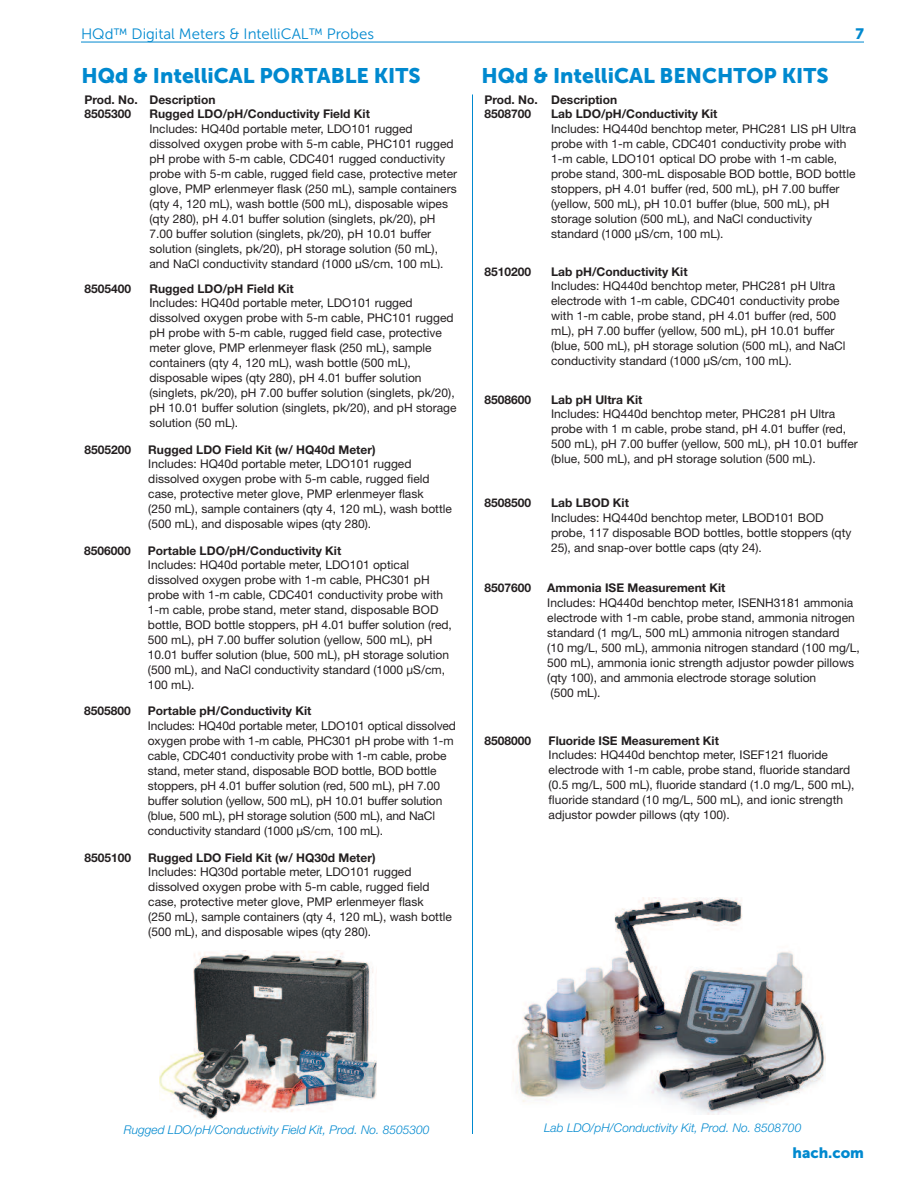
<style>
.page{position:relative;width:918px;height:1188px;background:#fff}
.page>*{position:absolute;margin:0;border:0;box-sizing:border-box;transform-origin:0 0}
.t1{font:21px "Museo Sans 900";color:#0089cf}
.t2{font:15px "Museo Sans 300";color:#0089cf}
.t3{font:15px "Museo Sans 900";color:#0089cf}
.t4{font:12px/15px "Helvetica Neue LT Std";color:#231f20}
.t5{font:700 12px/14.2px "Helvetica Neue LT Std";color:#231f20}
.t6{font:italic 300 12px "Helvetica Neue LT Std";color:#0089cf}
</style>
<div class="page">
<img style="left:160px;top:951px;width:217px;height:169px">
<img style="left:513px;top:897px;width:313px;height:218px">
<hr style="left:81px;top:42px;width:783px;height:1px;background:#0089cf">
<hr style="left:472px;top:94px;width:1px;height:1040px;background:#0089cf">
<p class="t2" style="left:81px;top:25px;width:295px">HQd™ Digital Meters &amp; IntelliCAL™ Probes</p>
<p class="t3" style="left:855px;top:25px;width:10px">7</p>
<h1 class="t1" style="left:81px;top:63px;width:341px">HQd &amp; IntelliCAL PORTABLE KITS</h1>
<p class="t5" style="left:84px;top:94px;width:133px">Prod. No. Description<br>8505300</p>
<p class="t5" style="left:150px;top:108px;width:222px">Rugged LDO/pH/Conductivity Field Kit</p>
<p class="t4" style="left:150px;top:122px;width:309px">Includes: HQ40d portable meter, LDO101 rugged dissolved oxygen probe with 5-m cable, PHC101 rugged pH probe with 5-m cable, CDC401 rugged conductivity probe with 5-m cable, rugged field case, protective meter glove, PMP erlenmeyer flask (250 mL), sample containers (qty 4, 120 mL), wash bottle (500 mL), disposable wipes (qty 280), pH 4.01 buffer solution (singlets, pk/20), pH 7.00 buffer solution (singlets, pk/20), pH 10.01 buffer solution (singlets, pk/20), pH storage solution (50 mL), and NaCl conductivity standard (1000 μS/cm, 100 mL).</p>
<p class="t5" style="left:84px;top:283px;width:48px">8505400</p>
<p class="t5" style="left:150px;top:283px;width:146px">Rugged LDO/pH Field Kit</p>
<p class="t4" style="left:150px;top:297px;width:308px">Includes: HQ40d portable meter, LDO101 rugged dissolved oxygen probe with 5-m cable, PHC101 rugged pH probe with 5-m cable, rugged field case, protective meter glove, PMP erlenmeyer flask (250 mL), sample containers (qty 4, 120 mL), wash bottle (500 mL), disposable wipes (qty 280), pH 4.01 buffer solution (singlets, pk/20), pH 7.00 buffer solution (singlets, pk/20), pH 10.01 buffer solution (singlets, pk/20), and pH storage solution (50 mL).</p>
<p class="t5" style="left:84px;top:444px;width:48px">8505200</p>
<p class="t5" style="left:148px;top:444px;width:229px">Rugged LDO Field Kit (w/ HQ40d Meter)</p>
<p class="t4" style="left:148px;top:458px;width:305px">Includes: HQ40d portable meter, LDO101 rugged dissolved oxygen probe with 5-m cable, rugged field case, protective meter glove, PMP erlenmeyer flask<br>(250 mL), sample containers (qty 4, 120 mL), wash bottle (500 mL), and disposable wipes (qty 280).</p>
<p class="t5" style="left:84px;top:544px;width:48px">8506000</p>
<p class="t5" style="left:148px;top:544px;width:195px">Portable LDO/pH/Conductivity Kit</p>
<p class="t4" style="left:148px;top:558px;width:306px">Includes: HQ40d portable meter, LDO101 optical dissolved oxygen probe with 1-m cable, PHC301 pH probe with 1-m cable, CDC401 conductivity probe with 1-m cable, probe stand, meter stand, disposable BOD bottle, BOD bottle stoppers, pH 4.01 buffer solution (red, 500 mL), pH 7.00 buffer solution (yellow, 500 mL), pH 10.01 buffer solution (blue, 500 mL), pH storage solution (500 mL), and NaCl conductivity standard (1000 μS/cm, 100 mL).</p>
<p class="t5" style="left:84px;top:705px;width:48px">8505800</p>
<p class="t5" style="left:148px;top:705px;width:165px">Portable pH/Conductivity Kit</p>
<p class="t4" style="left:148px;top:719px;width:310px">Includes: HQ40d portable meter, LDO101 optical dissolved oxygen probe with 1-m cable, PHC301 pH probe with 1-m cable, CDC401 conductivity probe with 1-m cable, probe stand, meter stand, disposable BOD bottle, BOD bottle stoppers, pH 4.01 buffer solution (red, 500 mL), pH 7.00 buffer solution (yellow, 500 mL), pH 10.01 buffer solution (blue, 500 mL), pH storage solution (500 mL), and NaCl conductivity standard (1000 μS/cm, 100 mL).</p>
<p class="t5" style="left:84px;top:851px;width:48px">8505100</p>
<p class="t5" style="left:148px;top:851px;width:229px">Rugged LDO Field Kit (w/ HQ30d Meter)</p>
<p class="t4" style="left:148px;top:865px;width:305px">Includes: HQ30d portable meter, LDO101 rugged dissolved oxygen probe with 5-m cable, rugged field case, protective meter glove, PMP erlenmeyer flask<br>(250 mL), sample containers (qty 4, 120 mL), wash bottle (500 mL), and disposable wipes (qty 280).</p>
<h1 class="t1" style="left:482px;top:63px;width:349px">HQd &amp; IntelliCAL BENCHTOP KITS</h1>
<p class="t5" style="left:484px;top:94px;width:134px">Prod. No. Description<br>8508700</p>
<p class="t5" style="left:551px;top:108px;width:168px">Lab LDO/pH/Conductivity Kit</p>
<p class="t4" style="left:551px;top:122px;width:306px">Includes: HQ440d benchtop meter, PHC281 LIS pH Ultra probe with 1-m cable, CDC401 conductivity probe with 1-m cable, LDO101 optical DO probe with 1-m cable, probe stand, 300-mL disposable BOD bottle, BOD bottle stoppers, pH 4.01 buffer (red, 500 mL), pH 7.00 buffer (yellow, 500 mL), pH 10.01 buffer (blue, 500 mL), pH storage solution (500 mL), and NaCl conductivity standard (1000 μS/cm, 100 mL).</p>
<p class="t5" style="left:484px;top:265px;width:48px">8510200</p>
<p class="t5" style="left:551px;top:265px;width:138px">Lab pH/Conductivity Kit</p>
<p class="t4" style="left:551px;top:279px;width:296px">Includes: HQ440d benchtop meter, PHC281 pH Ultra electrode with 1-m cable, CDC401 conductivity probe with 1-m cable, probe stand, pH 4.01 buffer (red, 500 mL), pH 7.00 buffer (yellow, 500 mL), pH 10.01 buffer (blue, 500 mL), pH storage solution (500 mL), and NaCl conductivity standard (1000 μS/cm, 100 mL).</p>
<p class="t5" style="left:484px;top:393px;width:48px">8508600</p>
<p class="t5" style="left:551px;top:393px;width:93px">Lab pH Ultra Kit</p>
<p class="t4" style="left:551px;top:407px;width:308px">Includes: HQ440d benchtop meter, PHC281 pH Ultra probe with 1 m cable, probe stand, pH 4.01 buffer (red, 500 mL), pH 7.00 buffer (yellow, 500 mL), pH 10.01 buffer (blue, 500 mL), and pH storage solution (500 mL).</p>
<p class="t5" style="left:484px;top:497px;width:48px">8508500</p>
<p class="t5" style="left:551px;top:497px;width:79px">Lab LBOD Kit</p>
<p class="t4" style="left:551px;top:511px;width:302px">Includes: HQ440d benchtop meter, LBOD101 BOD probe, 117 disposable BOD bottles, bottle stoppers (qty<br>25), and snap-over bottle caps (qty 24).</p>
<p class="t5" style="left:484px;top:582px;width:48px">8507600</p>
<p class="t5" style="left:547px;top:582px;width:180px">Ammonia ISE Measurement Kit</p>
<p class="t4" style="left:547px;top:596px;width:314px">Includes: HQ440d benchtop meter, ISENH3181 ammonia electrode with 1-m cable, probe stand, ammonia nitrogen standard (1 mg/L, 500 mL) ammonia nitrogen standard<br>(10 mg/L, 500 mL), ammonia nitrogen standard (100 mg/L, 500 mL), ammonia ionic strength adjustor powder pillows (qty 100), and ammonia electrode storage solution<br>(500 mL).</p>
<p class="t5" style="left:484px;top:735px;width:48px">8508000</p>
<p class="t5" style="left:549px;top:735px;width:172px">Fluoride ISE Measurement Kit</p>
<p class="t4" style="left:549px;top:749px;width:307px">Includes: HQ440d benchtop meter, ISEF121 fluoride electrode with 1-m cable, probe stand, fluoride standard (0.5 mg/L, 500 mL), fluoride standard (1.0 mg/L, 500 mL), fluoride standard (10 mg/L, 500 mL), and ionic strength adjustor powder pillows (qty 100).</p>
<p class="t6" style="left:124px;top:1125px;width:307px">Rugged LDO/pH/Conductivity Field Kit, Prod. No. 8505300</p>
<p class="t6" style="left:544px;top:1124px;width:259px">Lab LDO/pH/Conductivity Kit, Prod. No. 8508700</p>
<p class="t3" style="left:792px;top:1144px;width:73px">hach.com</p>
</div>
